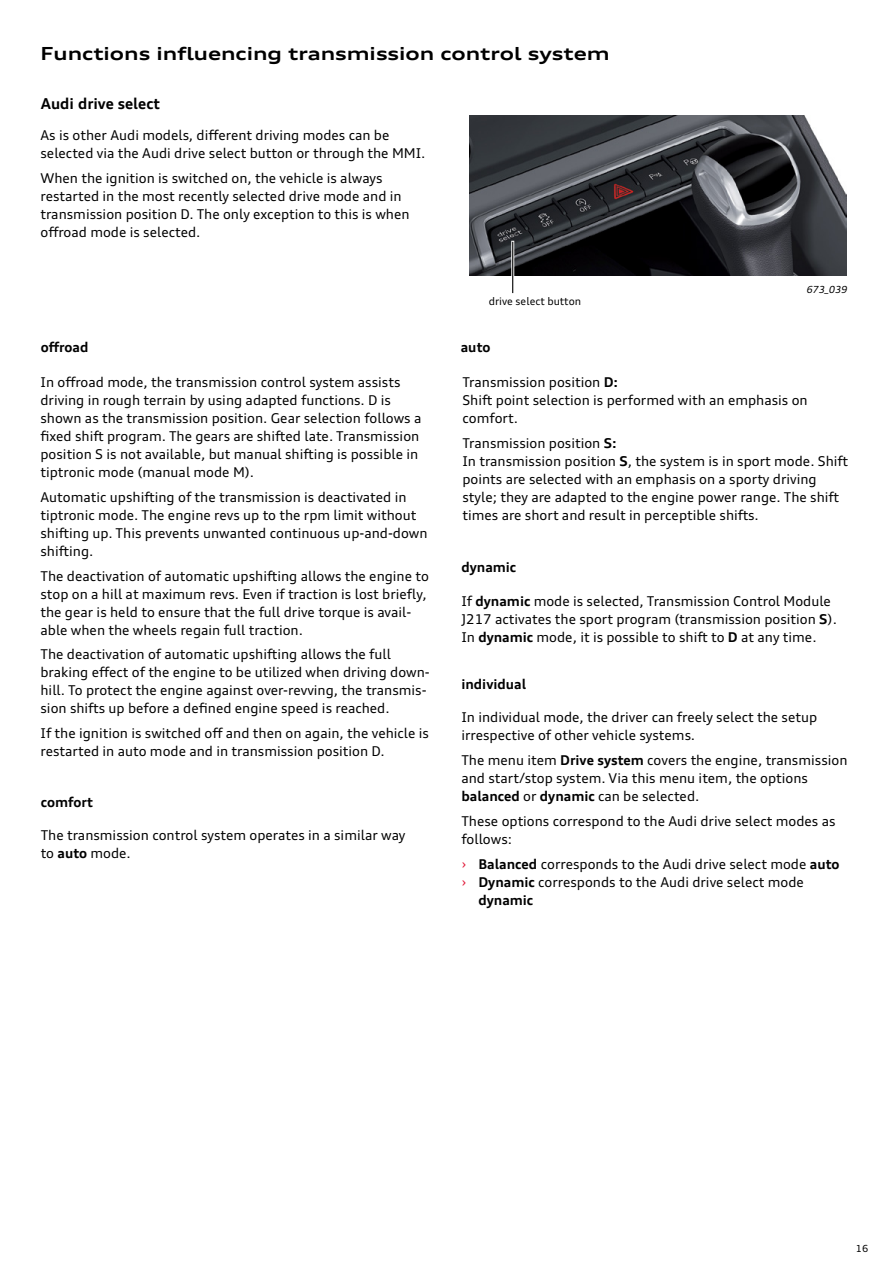
<style>
.page{position:relative;width:893px;height:1263px;background:#fff}
.page>*{position:absolute;margin:0;border:0;box-sizing:border-box;transform-origin:0 0}
.Überschrift_12_15{font:700 expanded 18px "Audi Type";color:#000}
.Unterüberschrift_10{font:700 15px "Audi Type";color:#000}
.Text_8_11_4{font:13.5px/18px "Audi Type";color:#000}
.Text_fett_8_11_4{font:700 13.5px "Audi Type";color:#000}
.Bildbeschriftung_7_9{font:10.5px "Audi Type";color:#000}
.Bildnummer_6_5_9_5{font:italic 9.75px "Audi Type";color:#000}
.t1{font:9.75px "Audi Type";color:#000}
.s1{font-weight:700}
.s2{color:#e11837}
</style>
<div class="page">
<img style="left:469px;top:116px;width:378px;height:159px">
<hr style="left:511px;top:241px;width:3px;height:53px;background:#fff">
<hr style="left:512px;top:242px;width:1px;height:51px;background:#000">
<p class="Überschrift_12_15" style="left:40px;top:42px;width:571px">Functions influencing transmission control system</p>
<p class="Unterüberschrift_10" style="left:41px;top:94px;width:121px">Audi drive select</p>
<p class="Text_8_11_4" style="left:40px;top:126px;width:387px">As is other Audi models, different driving modes can be selected via the Audi drive select button or through the MMI.</p>
<p class="Text_8_11_4" style="left:40px;top:169px;width:371px">When the ignition is switched on, the vehicle is always restarted in the most recently selected drive mode and in transmission position D. The only exception to this is when offroad mode is selected.</p>
<p class="Bildbeschriftung_7_9" style="left:489px;top:295px;width:94px">drive select button</p>
<p class="Text_fett_8_11_4" style="left:41px;top:338px;width:49px">offroad</p>
<p class="Text_fett_8_11_4" style="left:461px;top:338px;width:31px">auto</p>
<p class="Bildnummer_6_5_9_5" style="left:806px;top:284px;width:45px">673_039</p>
<p class="Text_8_11_4" style="left:40px;top:373px;width:382px">In offroad mode, the transmission control system assists driving in rough terrain by using adapted functions. D is shown as the transmission position. Gear selection follows a fixed shift program. The gears are shifted late. Transmission position S is not available, but manual shifting is possible in tiptronic mode (manual mode M).</p>
<p class="Text_8_11_4" style="left:40px;top:488px;width:389px">Automatic upshifting of the transmission is deactivated in tiptronic mode. The engine revs up to the rpm limit without shifting up. This prevents unwanted continuous up-and-down shifting.</p>
<p class="Text_8_11_4" style="left:40px;top:567px;width:390px">The deactivation of automatic upshifting allows the engine to stop on a hill at maximum revs. Even if traction is lost briefly, the gear is held to ensure that the full drive torque is avail&shy;able when the wheels regain full traction.</p>
<p class="Text_8_11_4" style="left:40px;top:645px;width:391px">The deactivation of automatic upshifting allows the full braking effect of the engine to be utilized when driving down&shy;hill. To protect the engine against over-revving, the transmis&shy;sion shifts up before a defined engine speed is reached.</p>
<p class="Text_8_11_4" style="left:40px;top:724px;width:390px">If the ignition is switched off and then on again, the vehicle is restarted in auto mode and in transmission position D.</p>
<p class="Text_fett_8_11_4" style="left:41px;top:794px;width:54px">comfort</p>
<p class="Text_8_11_4" style="left:41px;top:826px;width:366px">The transmission control system operates in a similar way to <span class="s1">auto</span> mode.</p>
<p class="Text_8_11_4" style="left:462px;top:373px;width:347px">Transmission position <span class="s1">D:<br></span>Shift point selection is performed with an emphasis on comfort.</p>
<p class="Text_8_11_4" style="left:462px;top:434px;width:387px">Transmission position <span class="s1">S:<br></span>In transmission position <span class="s1">S</span>, the system is in sport mode. Shift points are selected with an emphasis on a sporty driving style; they are adapted to the engine power range. The shift times are short and result in perceptible shifts.</p>
<p class="Text_fett_8_11_4" style="left:461px;top:558px;width:56px">dynamic</p>
<p class="Text_8_11_4" style="left:461px;top:592px;width:377px">If <span class="s1">dynamic</span> mode is selected, Transmission Control Module<br>J217 activates the sport program (transmission position <span class="s1">S</span>).<br>In <span class="s1">dynamic</span> mode, it is possible to shift to <span class="s1">D</span> at any time.</p>
<p class="Text_fett_8_11_4" style="left:461px;top:676px;width:66px">individual</p>
<p class="Text_8_11_4" style="left:461px;top:708px;width:357px">In individual mode, the driver can freely select the setup irrespective of other vehicle systems.</p>
<p class="Text_8_11_4" style="left:461px;top:751px;width:388px">The menu item <span class="s1">Drive system</span> covers the engine, transmission and start/stop system. Via this menu item, the options <span class="s1">balanced</span> or <span class="s1">dynamic</span> can be selected.</p>
<p class="Text_8_11_4" style="left:461px;top:812px;width:376px">These options correspond to the Audi drive select modes as follows:</p>
<p class="Text_8_11_4" style="left:461px;top:854px;width:380px"><span class="s2">›</span> <span class="s1">Balanced</span> corresponds to the Audi drive select mode <span class="s1">auto</span></p>
<p class="Text_8_11_4" style="left:478px;top:872px;width:327px;text-indent:-17px"><span class="s2">›</span> <span class="s1">Dynamic</span> corresponds to the Audi drive select mode <span class="s1">dynamic</span></p>
<p class="t1" style="left:856px;top:1242px;width:14px">16</p>
</div>
